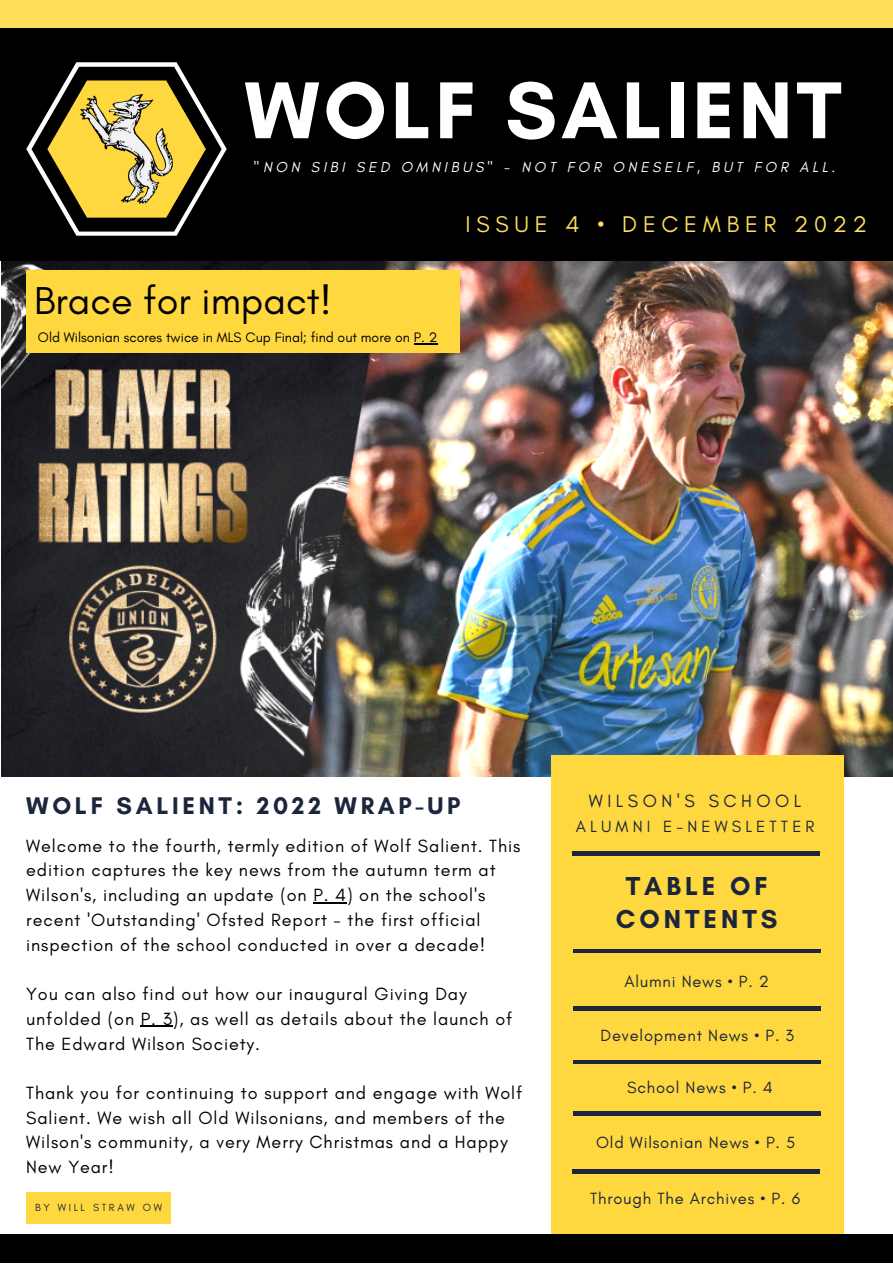
<style>
.page{position:relative;width:893px;height:1264px;background:#fff}
.page>*{position:absolute;margin:0;border:0;box-sizing:border-box;transform-origin:0 0}
.t1{font:700 82.05px "Glacial Indifference";letter-spacing:.05em;color:#fff}
.t2{font:39.6px "Glacial Indifference";color:#000}
.t3{font:700 26.4px/32.5px "Glacial Indifference";letter-spacing:.15em;color:#1b253c;text-align:center}
.t4{font:700 24.6px "Glacial Indifference";letter-spacing:.15em;color:#1b253c}
.t5{font:23.1px "Glacial Indifference";letter-spacing:.25em;color:#ffde59}
.t6{font:18px/24.8px "Glacial Indifference";letter-spacing:.05em;color:#000}
.t7{font:18px "Glacial Indifference";letter-spacing:.25em;color:#1b253c}
.t8{font:16.5px "Glacial Indifference";letter-spacing:.05em;color:#1b253c}
.t9{font:16.5px "Glacial Indifference";letter-spacing:.25em;color:#1b253c}
.t10{font:italic 14.7px "Glacial Indifference";letter-spacing:.25em;color:#fff}
.t11{font:14.1px "Glacial Indifference";color:#000}
.t12{font:10.5px "Glacial Indifference";letter-spacing:.25em;color:#1b253c}
</style>
<div class="page">
<img style="left:1px;top:261px;width:891px;height:515px">
<div style="left:0;top:27px;width:892px;height:234px;background:#000"></div>
<div style="left:551px;top:754px;width:292px;height:487px;background:#ffd840"></div>
<hr style="left:572px;top:852px;width:247px;height:3px;background:#1b253c">
<hr style="left:573px;top:949px;width:248px;height:3px;background:#1b253c">
<hr style="left:573px;top:1006px;width:248px;height:4px;background:#1b253c">
<hr style="left:573px;top:1060px;width:248px;height:3px;background:#1b253c">
<hr style="left:573px;top:1111px;width:248px;height:4px;background:#1b253c">
<hr style="left:572px;top:1169px;width:247px;height:4px;background:#1b253c">
<div style="left:0;top:0;width:892px;height:27px;background:#ffde59"></div>
<div style="left:0;top:1234px;width:892px;height:28px;background:#000"></div>
<svg style="left:26px;top:62px;width:201px;height:174px"></svg>
<img style="left:80px;top:94px;width:93px;height:110px">
<div style="left:26px;top:271px;width:433px;height:82px;background:#ffd840"></div>
<hr style="left:313px;top:902px;width:34px;height:1px;background:#000">
<hr style="left:141px;top:1025px;width:32px;height:2px;background:#000">
<svg style="left:414px;top:343px;width:23px;height:1px"></svg>
<div style="left:26px;top:1192px;width:145px;height:31px;background:#ffd840"></div>
<h1 class="t1" style="left:244px;top:60px;width:598px">WOLF SALIENT</h1>
<p class="t10" style="left:254px;top:158px;width:583px">"NON SIBI SED OMNIBUS" - NOT FOR ONESELF, BUT FOR ALL.</p>
<h2 class="t2" style="left:34px;top:276px;width:299px">Brace for impact!</h2>
<p class="t11" style="left:38px;top:329px;width:401px">Old Wilsonian scores twice in MLS Cup Final; find out more on P. 2</p>
<p class="t5" style="left:465px;top:210px;width:403px">ISSUE 4 • DECEMBER 2022</p>
<h3 class="t4" style="left:26px;top:790px;width:436px">WOLF SALIENT: 2022 WRAP-UP</h3>
<p class="t6" style="left:26px;top:832px;width:495px">Welcome to the fourth, termly edition of Wolf Salient. This edition captures the key news from the autumn term at Wilson's, including an update (on P. 4) on the school's recent 'Outstanding' Ofsted Report - the first official inspection of the school conducted in over a decade!</p>
<p class="t6" style="left:26px;top:981px;width:487px">You can also find out how our inaugural Giving Day unfolded (on P. 3), as well as details about the launch of<br>The Edward Wilson Society.</p>
<p class="t6" style="left:26px;top:1080px;width:497px">Thank you for continuing to support and engage with Wolf Salient. We wish all Old Wilsonians, and members of the Wilson's community, a very Merry Christmas and a Happy New Year!</p>
<p class="t12" style="left:35px;top:1200px;width:128px">BY WILL STRAW OW</p>
<p class="t7" style="left:589px;top:790px;width:214px">WILSON'S SCHOOL</p>
<p class="t9" style="left:576px;top:816px;width:240px">ALUMNI E-NEWSLETTER</p>
<h3 class="t3" style="left:616px;top:869px;width:163px">TABLE OF<br>CONTENTS</h3>
<p class="t8" style="left:624px;top:970px;width:146px">Alumni News • P. 2</p>
<p class="t8" style="left:600px;top:1025px;width:195px">Development News • P. 3</p>
<p class="t8" style="left:627px;top:1077px;width:147px">School News • P. 4</p>
<p class="t8" style="left:596px;top:1132px;width:200px">Old Wilsonian News • P. 5</p>
<p class="t8" style="left:590px;top:1188px;width:211px">Through The Archives • P. 6</p>
</div>
